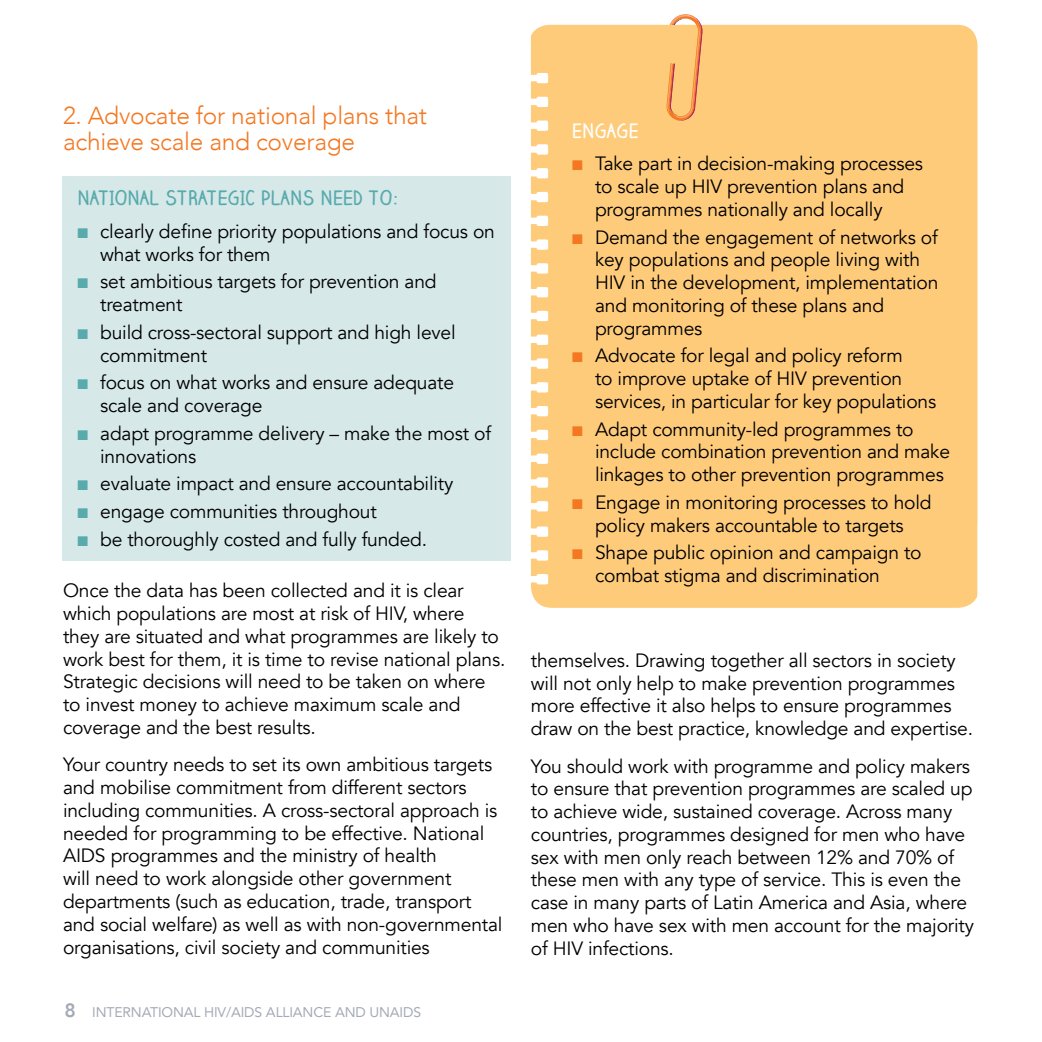
<style>
.page{position:relative;width:1042px;height:1042px;background:#fff}
.page>*{position:absolute;margin:0;border:0;box-sizing:border-box;transform-origin:0 0}
.t1{font:300 24.5px/26.2px "Avenir";letter-spacing:-.01em;color:#f47721}
.t2{font:19.25px/22.8px "Avenir";letter-spacing:-.01em;color:#000}
.t3{font:700 19.25px "Claire Hand";letter-spacing:.02em;color:#58aaad}
.t4{font:700 19.25px "Claire Hand";letter-spacing:.02em;color:#fff}
.t5{font:14px "Avenir";letter-spacing:-.01em;color:#a4abb6}
.s1{color:#58aaad}
.s2{font-weight:800;font-size:19.25px}
.s3{color:#f47721}
</style>
<div class="page">
<div style="left:531px;top:25px;width:446px;height:583px;background:#fecb7a"></div>
<div style="left:63px;top:177px;width:448px;height:383px;background:#d6e8e8"></div>
<svg style="left:666px;top:14px;width:37px;height:108px;background:#f8bb76"></svg>
<div style="left:667px;top:25px;width:9px;height:7px;background:#fecb7a"></div>
<p class="t1" style="left:63px;top:102px;width:365px">2. Advocate for national plans that achieve scale and coverage</p>
<p class="t3" style="left:77px;top:185px;width:323px">NATIONAL ST RATEGIC PLANS NEED TO :</p>
<p class="t2" style="left:100px;top:220px;width:396px;text-indent:-23px"><span class="s1">■</span> clearly define priority populations and focus on what works for them</p>
<p class="t2" style="left:100px;top:271px;width:338px;text-indent:-23px"><span class="s1">■</span> set ambitious targets for prevention and treatment</p>
<p class="t2" style="left:100px;top:321px;width:357px;text-indent:-23px"><span class="s1">■</span> build cross-sectoral support and high level commitment</p>
<p class="t2" style="left:100px;top:372px;width:355px;text-indent:-23px"><span class="s1">■</span> focus on what works and ensure adequate scale and coverage</p>
<p class="t2" style="left:100px;top:422px;width:392px;text-indent:-23px"><span class="s1">■</span> adapt programme delivery – make the most of innovations</p>
<p class="t2" style="left:77px;top:472px;width:377px"><span class="s1">■</span> evaluate impact and ensure accountability</p>
<p class="t2" style="left:77px;top:500px;width:301px"><span class="s1">■</span> engage communities throughout</p>
<p class="t2" style="left:77px;top:528px;width:351px"><span class="s1">■</span> be thoroughly costed and fully funded.</p>
<p class="t2" style="left:63px;top:579px;width:444px">Once the data has been collected and it is clear which populations are most at risk of HIV, where they are situated and what programmes are likely to work best for them, it is time to revise national plans.<br>Strategic decisions will need to be taken on where to invest money to achieve maximum scale and coverage and the best results.</p>
<p class="t2" style="left:63px;top:754px;width:441px">Your country needs to set its own ambitious targets and mobilise commitment from different sectors including communities. A cross-sectoral approach is needed for programming to be effective. National AIDS programmes and the ministry of health<br>will need to work alongside other government departments (such as education, trade, transport and social welfare) as well as with non-governmental organisations, civil society and communities</p>
<p class="t5" style="left:64px;top:1001px;width:358px"><span class="s2">8</span> I NTERNATIONAL HIV/AIDS ALLIANCE AND UNAIDS</p>
<p class="t4" style="left:572px;top:117px;width:66px">ENGAGE</p>
<p class="t2" style="left:595px;top:153px;width:330px;text-indent:-23px"><span class="s3">■</span> Take part in decision-making processes to scale up HIV prevention plans and programmes nationally and locally</p>
<p class="t2" style="left:595px;top:226px;width:345px;text-indent:-23px"><span class="s3">■</span> Demand the engagement of networks of key populations and people living with<br>HIV in the development, implementation and monitoring of these plans and programmes</p>
<p class="t2" style="left:595px;top:345px;width:343px;text-indent:-23px"><span class="s3">■</span> Advocate for legal and policy reform<br>to improve uptake of HIV prevention services, in particular for key populations</p>
<p class="t2" style="left:595px;top:418px;width:356px;text-indent:-23px"><span class="s3">■</span> Adapt community-led programmes to include combination prevention and make linkages to other prevention programmes</p>
<p class="t2" style="left:572px;top:491px;width:361px;text-align:center"><span class="s3">■</span> Engage in monitoring processes to hold policy makers accountable to targets</p>
<p class="t2" style="left:595px;top:542px;width:328px;text-indent:-23px"><span class="s3">■</span> Shape public opinion and campaign to combat stigma and discrimination</p>
<p class="t2" style="left:531px;top:649px;width:444px">themselves. Drawing together all sectors in society will not only help to make prevention programmes more effective it also helps to ensure programmes draw on the best practice, knowledge and expertise.</p>
<p class="t2" style="left:531px;top:755px;width:445px">You should work with programme and policy makers to ensure that prevention programmes are scaled up to achieve wide, sustained coverage. Across many countries, programmes designed for men who have sex with men only reach between 12% and 70% of these men with any type of service. This is even the case in many parts of Latin America and Asia, where men who have sex with men account for the majority of HIV infections.</p>
</div>
